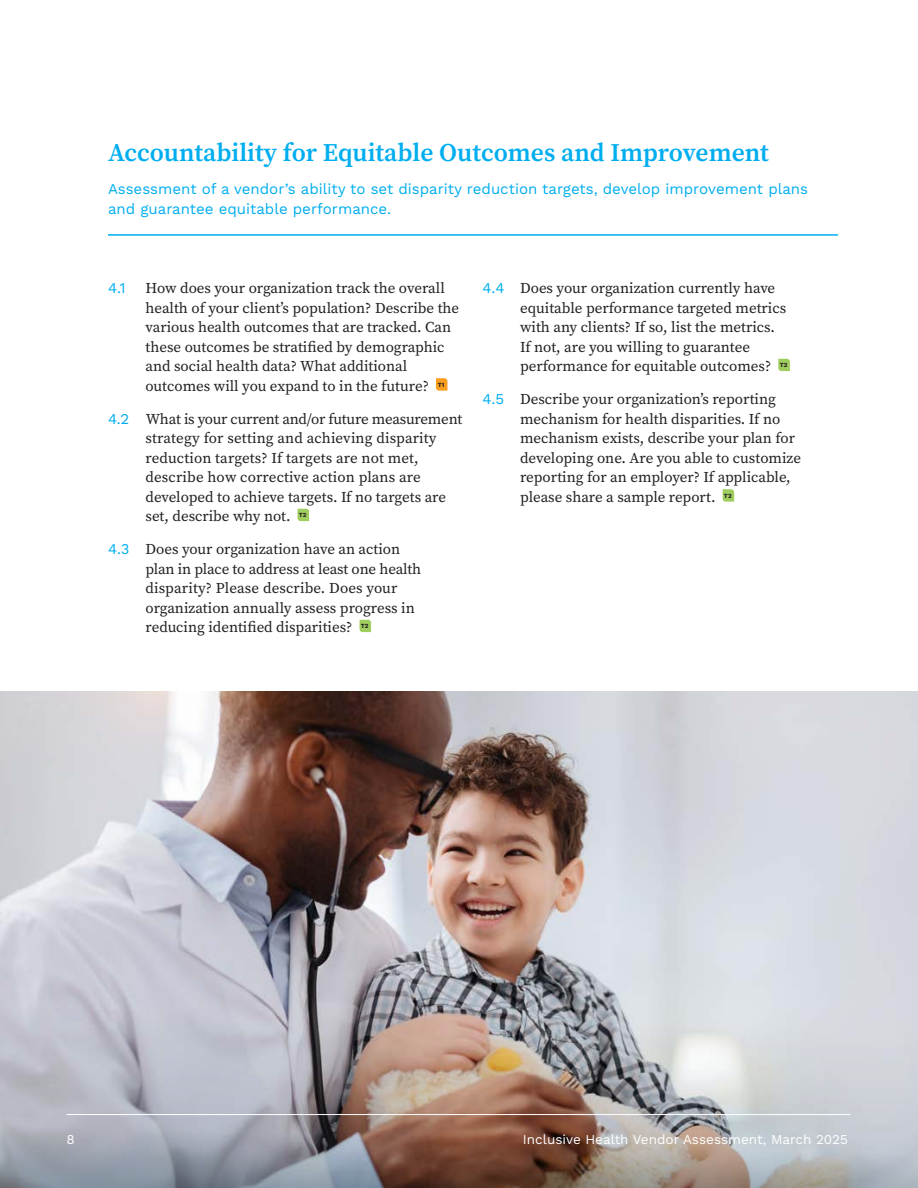
<style>
.page{position:relative;width:918px;height:1188px;background:#fff}
.page>*{position:absolute;margin:0;border:0;box-sizing:border-box;transform-origin:0 0}
.Heading_1{font:600 25.5px "Source Serif Pro";color:#00aeef}
.t1{font:15px/19.5px "Source Serif Pro";color:#231f20}
.Section_Intro_Copy{font:15px/19.5px "Work Sans";color:#00aeef}
.t2{font:13.5px "Work Sans";color:#fff}
.t3{font:700 6.3px "Work Sans";color:#231f20}
.s1{font-family:"Work Sans";color:#00aeef}
</style>
<div class="page">
<svg style="left:436px;top:378px;width:11px;height:13px"></svg>
<svg style="left:298px;top:509px;width:11px;height:12px"></svg>
<svg style="left:360px;top:620px;width:11px;height:12px"></svg>
<svg style="left:778px;top:359px;width:12px;height:12px"></svg>
<svg style="left:723px;top:489px;width:11px;height:13px"></svg>
<hr style="left:108px;top:234px;width:730px;height:2px;background:#00aeef">
<img style="left:0;top:691px;width:918px;height:211px">
<img style="left:0;top:902px;width:918px;height:286px">
<hr style="left:67px;top:1114px;width:784px;height:1px;background:#fff">
<p class="Heading_1" style="left:108px;top:136px;width:663px">Accountability for Equitable Outcomes and Improvement</p>
<p class="Section_Intro_Copy" style="left:108px;top:180px;width:702px">Assessment of a vendor’s ability to set disparity reduction targets, develop improvement plans and guarantee equitable performance.</p>
<p class="Section_Intro_Copy" style="left:108px;top:279px;width:19px">4.1</p>
<p class="t1" style="left:146px;top:278px;width:315px">How does your organization track the overall health of your client’s population? Describe the various health outcomes that are tracked. Can these outcomes be stratified by demographic and social health data? What additional outcomes will you expand to in the future?</p>
<p class="t3" style="left:438px;top:381px;width:8px">T1</p>
<p class="t1" style="left:146px;top:409px;width:318px;text-indent:-38px"><span class="s1">4.2</span> What is your current and/or future measurement strategy for setting and achieving disparity reduction targets? If targets are not met, describe how corrective action plans are developed to achieve targets. If no targets are set, describe why not.</p>
<p class="t3" style="left:299px;top:511px;width:9px">T2</p>
<p class="t1" style="left:146px;top:539px;width:277px;text-indent:-38px"><span class="s1">4.3</span> Does your organization have an action plan in place to address at least one health disparity? Please describe. Does your organization annually assess progress in reducing identified disparities?</p>
<p class="t3" style="left:361px;top:622px;width:9px">T2</p>
<p class="t1" style="left:520px;top:278px;width:268px;text-indent:-38px"><span class="s1">4.4</span> Does your organization currently have equitable performance targeted metrics with any clients? If so, list the metrics.<br>If not, are you willing to guarantee performance for equitable outcomes?</p>
<p class="t3" style="left:780px;top:361px;width:9px">T2</p>
<p class="t1" style="left:520px;top:389px;width:282px;text-indent:-38px"><span class="s1">4.5</span> Describe your organization’s reporting mechanism for health disparities. If no mechanism exists, describe your plan for developing one. Are you able to customize reporting for an employer? If applicable, please share a sample report.</p>
<p class="t3" style="left:724px;top:492px;width:9px">T2</p>
<p class="t2" style="left:67px;top:1131px;width:10px">8</p>
<p class="t2" style="left:523px;top:1131px;width:327px">Inclusive Health Vendor Assessment, March 2025</p>
</div>
